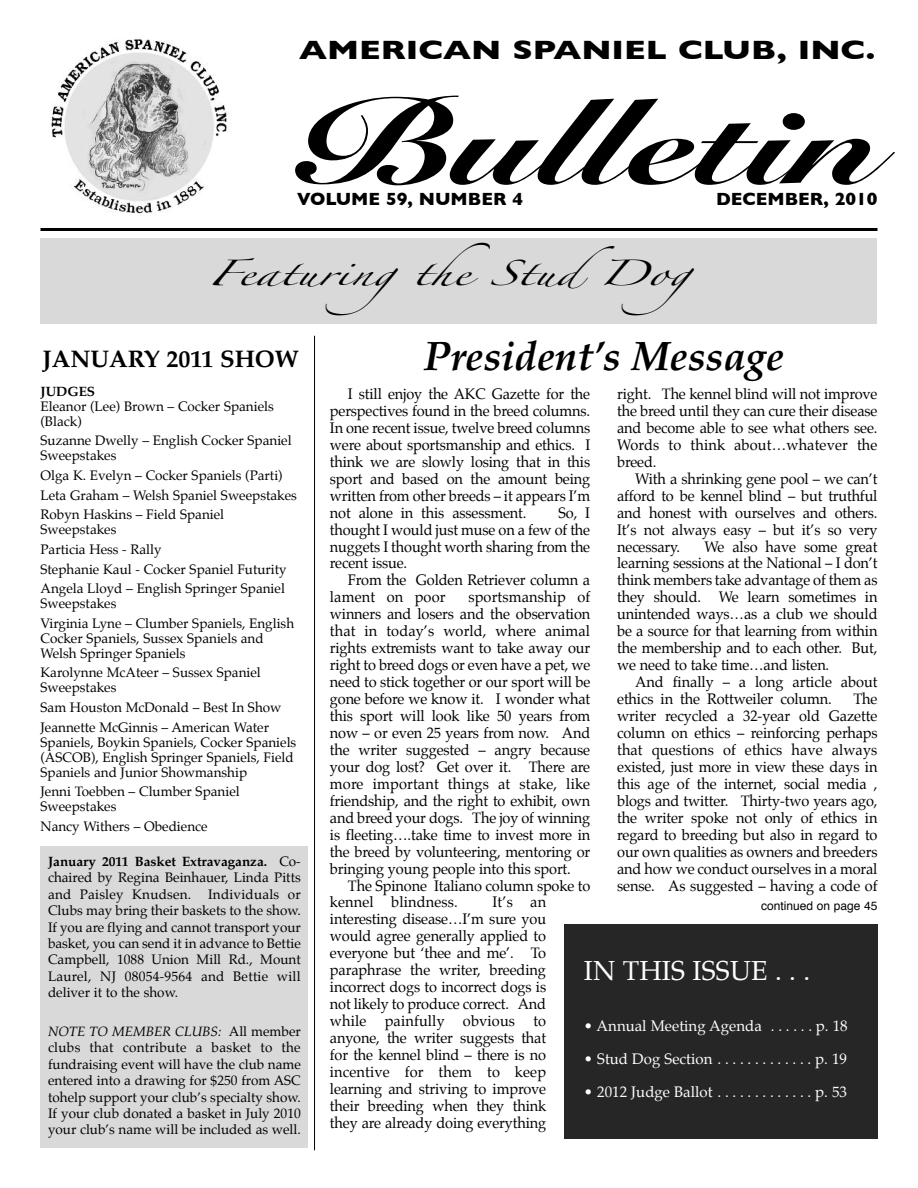
<style>
.page{position:relative;width:918px;height:1188px;background:#fff}
.page>*{position:absolute;margin:0;border:0;box-sizing:border-box;transform-origin:0 0}
.t1{font:120px "Snell Roundhand Black Script";color:#000;scale:1.32 1}
.t2{font:italic 700 41.1px "Palatino";color:#000}
.t3{font:700 27px "Gill Sans";color:#000;scale:1.24 1}
.t4{font:27px "Palatino";color:#fff}
.t5{font:700 24px "Palatino";color:#000}
.t6{font:23.1px "Zapfino";color:#000;scale:1.49 1}
.t7{font:700 18px "Gill Sans";color:#000}
.t8{font:15px/17px "Palatino";letter-spacing:-.01em;color:#000;text-align:justify}
.t9{font:15px "Palatino";color:#fff}
.t10{font:13.5px/16.5px "Palatino";color:#000}
.t11{font:700 13.5px "Palatino";color:#000}
.t12{font:12px "Helvetica";color:#000}
.s1{font-weight:700}
.s2{font-style:italic}
</style>
<div class="page">
<div style="left:40px;top:846px;width:268px;height:301px;background:#d9d9d9"></div>
<div style="left:40px;top:238px;width:838px;height:86px;background:#d9d9d9"></div>
<img style="left:51px;top:39px;width:176px;height:175px">
<hr style="left:40px;top:228px;width:838px;height:3px;background:#000">
<div style="left:564px;top:924px;width:314px;height:214px;background:#262626"></div>
<hr style="left:314px;top:336px;width:1px;height:814px;background:#000">
<h3 class="t3" style="left:299px;top:34px;width:466px">AMERICAN SPANIEL CLUB, INC.</h3>
<h1 class="t1" style="left:295px;top:99px;width:442px">Bulletin</h1>
<p class="t7" style="left:297px;top:189px;width:228px">VOLUME 59, NUMBER 4</p>
<p class="t7" style="left:716px;top:189px;width:163px">DECEMBER, 2010</p>
<h3 class="t6" style="left:207px;top:264px;width:360px">Featuringthe StudDog</h3>
<h3 class="t5" style="left:42px;top:345px;width:258px">JANUARY 2011 SHOW</h3>
<p class="t11" style="left:40px;top:383px;width:56px">JUDGES</p>
<p class="t10" style="left:40px;top:400px;width:235px;line-height:15px">Eleanor (Lee) Brown – Cocker Spaniels (Black)</p>
<p class="t10" style="left:40px;top:434px;width:253px;line-height:15px">Suzanne Dwelly – English Cocker Spaniel<br>Sweepstakes</p>
<p class="t10" style="left:40px;top:466px;width:258px;line-height:19.6px">Olga K. Evelyn – Cocker Spaniels (Parti)<br>Leta Graham – Welsh Spaniel Sweepstakes<br>Robyn Haskins – Field Spaniel</p>
<p class="t10" style="left:40px;top:521px;width:248px;line-height:19.6px">Sweepstakes<br>Particia Hess - Rally<br>Stephanie Kaul - Cocker Spaniel Futurity<br>Angela Lloyd – English Springer Spaniel</p>
<p class="t10" style="left:40px;top:595px;width:255px;line-height:19.6px">Sweepstakes<br>Virginia Lyne – Clumber Spaniels, English</p>
<p class="t10" style="left:40px;top:632px;width:225px;line-height:15px">Cocker Spaniels, Sussex Spaniels and<br>Welsh Springer Spaniels</p>
<p class="t10" style="left:40px;top:666px;width:222px;line-height:15px">Karolynne McAteer – Sussex Spaniel<br>Sweepstakes</p>
<p class="t10" style="left:40px;top:699px;width:243px;line-height:19.6px">Sam Houston McDonald – Best In Show<br>Jeannette McGinnis – American Water</p>
<p class="t10" style="left:40px;top:736px;width:257px;line-height:15px">Spaniels, Boykin Spaniels, Cocker Spaniels (ASCOB), English Springer Spaniels, Field<br>Spaniels and Junior Showmanship</p>
<p class="t10" style="left:40px;top:785px;width:201px;line-height:15px">Jenni Toebben – Clumber Spaniel<br>Sweepstakes</p>
<p class="t10" style="left:40px;top:819px;width:169px">Nancy Withers – Obedience</p>
<p class="t10" style="left:48px;top:854px;width:254px;text-align:justify"><span class="s1">January 2011 Basket Extravaganza.</span> Co&shy;chaired by Regina Beinhauer, Linda Pitts and Paisley Knudsen.</p>
<p class="t10" style="left:48px;top:887px;width:254px;text-align:justify;text-indent:160px">Individuals or Clubs may bring their baskets to the show.<br>If you are flying and cannot transport your basket, you can send it in advance to Bettie Campbell, 1088 Union Mill Rd., Mount Laurel, NJ 08054-9564 and Bettie will deliver it to the show.</p>
<p class="t10" style="left:48px;top:1024px;width:254px;text-align:justify"><span class="s2">NOTE TO MEMBER CLUBS:</span> All member clubs that contribute a basket to the fundraising event will have the club name entered into a drawing for $250 from ASC tohelp support your club’s specialty show.<br>If your club donated a basket in July 2010 your club’s name will be included as well.</p>
<h2 class="t2" style="left:424px;top:331px;width:362px">President’s Message</h2>
<p class="t8" style="left:330px;top:386px;width:262px;text-indent:18px">I still enjoy the AKC Gazette for the perspectives found in the breed columns.<br>In one recent issue, twelve breed columns were about sportsmanship and ethics. I think we are slowly losing that in this sport and based on the amount being written from other breeds – it appears I’m not alone in this assessment.</p>
<p class="t8" style="left:617px;top:386px;width:262px">right. The kennel blind will not improve the breed until they can cure their disease and become able to see what others see.<br>Words to think about…whatever the breed.</p>
<p class="t8" style="left:617px;top:471px;width:262px;text-indent:18px">With a shrinking gene pool – we can’t afford to be kennel blind – but truthful and honest with ourselves and others.<br>It’s not always easy – but it’s so very necessary.</p>
<p class="t8" style="left:330px;top:505px;width:262px;text-indent:229px">So, I thought I would just muse on a few of the nuggets I thought worth sharing from the recent issue.</p>
<p class="t8" style="left:330px;top:573px;width:262px;text-indent:18px">From the Golden Retriever column a lament on poor</p>
<p class="t8" style="left:617px;top:539px;width:262px;text-indent:87px">We also have some great learning sessions at the National – I don’t think members take advantage of them as they should. We learn sometimes in unintended ways…as a club we should be a source for that learning from within the membership and to each other. But, we need to take time…and listen.</p>
<p class="t8" style="left:617px;top:675px;width:262px;text-indent:18px">And finally – a long article about ethics in the Rottweiler column.</p>
<p class="t8" style="left:330px;top:590px;width:262px;text-indent:138px">sportsmanship of winners and losers and the observation that in today’s world, where animal rights extremists want to take away our right to breed dogs or even have a pet, we need to stick together or our sport will be gone before we know it. I wonder what this sport will look like 50 years from now – or even 25 years from now. And the writer suggested – angry because your dog lost? Get over it. There are more important things at stake, like friendship, and the right to exhibit, own and breed your dogs. The joy of winning is fleeting….take time to invest more in the breed by volunteering, mentoring or bringing young people into this sport.</p>
<p class="t8" style="left:330px;top:878px;width:262px;text-indent:18px">The Spinone Italiano column spoke to kennel blindness.</p>
<p class="t8" style="left:617px;top:692px;width:262px;text-indent:236px">The writer recycled a 32-year old Gazette column on ethics – reinforcing perhaps that questions of ethics have always existed, just more in view these days in this age of the internet, social media , blogs and twitter. Thirty-two years ago, the writer spoke not only of ethics in regard to breeding but also in regard to our own qualities as owners and breeders and how we conduct ourselves in a moral sense. As suggested – having a code of</p>
<p class="t8" style="left:330px;top:895px;width:218px;text-indent:163px">It’s an interesting disease…I’m sure you would agree generally applied to everyone but ‘thee and me’. To paraphrase the writer, breeding incorrect dogs to incorrect dogs is not likely to produce correct. And while painfully obvious to anyone, the writer suggests that for the kennel blind – there is no incentive for them to keep learning and striving to improve their breeding when they think they are already doing everything</p>
<p class="t12" style="left:761px;top:901px;width:118px">continued on page 45</p>
<h3 class="t4" style="left:584px;top:958px;width:228px">IN THIS ISSUE . . .</h3>
<p class="t9" style="left:584px;top:1019px;width:265px">• Annual Meeting Agenda . . . . . . p. 18</p>
<p class="t9" style="left:584px;top:1052px;width:265px">• Stud Dog Section . . . . . . . . . . . . . p. 19</p>
<p class="t9" style="left:584px;top:1085px;width:265px">• 2012 Judge Ballot . . . . . . . . . . . . . p. 53</p>
</div>
